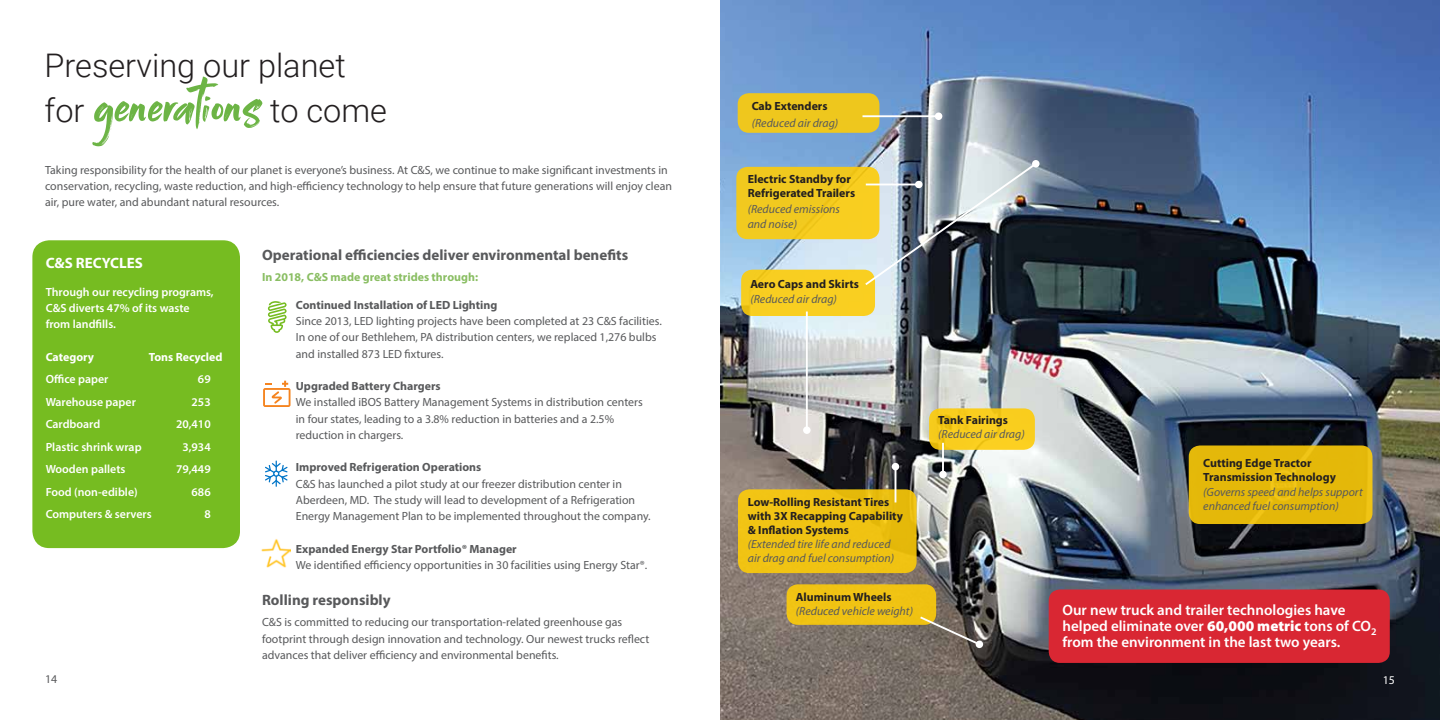
<style>
.page{position:relative;width:1440px;height:720px;background:#fff}
.page>*{position:absolute;margin:0;border:0;box-sizing:border-box;transform-origin:0 0}
.t1{font:300 32.5px/45px "Roboto";color:#231f20}
.t2{font:600 15px/16.2px "Myriad Pro";color:#fff}
.t3{font:700 15px "Myriad Pro";color:#58595b}
.t4{font:700 15px "Myriad Pro";color:#fff}
.t5{font:11.88px/16.2px "Myriad Pro";color:#58595b}
.t6{font:italic 11.88px/14.2px "Myriad Pro";color:#58595b}
.t7{font:700 11.88px/13.8px "Myriad Pro";color:#231f20}
.t8{font:600 11.88px/16.2px "Myriad Pro";color:#fff}
.t9{font:700 11.88px "Myriad Pro";color:#58595b}
.t10{font:700 11.88px "Myriad Pro";color:#8abe63}
.t11{font:700 11.88px "Myriad Pro";color:#fff}
.t12{font:11.88px "Myriad Pro";color:#fff}
.s1{font-weight:900}
</style>
<div class="page">
<div style="left:32px;top:240px;width:208px;height:308px;background:#76bc21;border-radius:17px"></div>
<svg style="left:92px;top:77px;width:170px;height:69px"></svg>
<img style="left:720px;top:0;width:720px;height:720px">
<div style="left:787px;top:584px;width:149px;height:41px;background:#f0c313;border-radius:11px"></div>
<div style="left:738px;top:93px;width:141px;height:40px;background:#eec71d;border-radius:11px"></div>
<svg style="left:929px;top:408px;width:106px;height:42px;background:#f6cc1f"></svg>
<div style="left:741px;top:270px;width:134px;height:46px;background:#f9cf21;border-radius:11px"></div>
<div style="left:738px;top:489px;width:179px;height:84px;background:#f0c313;border-radius:11px"></div>
<div style="left:736px;top:167px;width:143px;height:72px;background:#f1c91f;border-radius:11px"></div>
<div style="left:1189px;top:446px;width:184px;height:78px;background:#e4b809;border-radius:11px"></div>
<div style="left:1049px;top:590px;width:341px;height:73px;background:#d92733;border-radius:11px"></div>
<svg style="left:265px;top:461px;width:23px;height:26px"></svg>
<svg style="left:268px;top:301px;width:19px;height:32px"></svg>
<svg style="left:263px;top:381px;width:28px;height:26px"></svg>
<img style="left:261px;top:539px;width:30px;height:29px">
<img style="left:863px;top:161px;width:175px;height:126px">
<div style="left:1032px;top:160px;width:8px;height:8px;background:#fff;border-radius:50%"></div>
<hr style="left:806px;top:312px;width:2px;height:118px;background:#fff">
<div style="left:803px;top:426px;width:8px;height:8px;background:#fff;border-radius:50%"></div>
<hr style="left:942px;top:443px;width:2px;height:31px;background:#fff">
<div style="left:939px;top:471px;width:8px;height:7px;background:#fff;border-radius:50%"></div>
<hr style="left:895px;top:467px;width:1px;height:35px;background:#fff">
<div style="left:892px;top:463px;width:7px;height:7px;background:#fff;border-radius:50%"></div>
<svg style="left:918px;top:615px;width:64px;height:32px;background:#7e7361"></svg>
<div style="left:976px;top:641px;width:7px;height:7px;background:#fff;border-radius:50%"></div>
<hr style="left:862px;top:115px;width:77px;height:2px;background:#fff">
<div style="left:935px;top:112px;width:7px;height:8px;background:#fff;border-radius:50%"></div>
<h1 class="t1" style="left:45px;top:41px;width:303px">Preserving our planet for</h1>
<h1 class="t1" style="left:270px;top:86px;width:118px">to come</h1>
<p class="t5" style="left:45px;top:161px;width:628px">Taking responsibility for the health of our planet is everyone’s business. At C&amp;S, we continue to make significant investments in conservation, recycling, waste reduction, and high-efficiency technology to help ensure that future generations will enjoy clean air, pure water, and abundant natural resources.</p>
<p class="t4" style="left:46px;top:253px;width:99px">C&amp;S RECYCLES</p>
<p class="t8" style="left:46px;top:283px;width:170px">Through our recycling programs,<br>C&amp;S diverts 47% of its waste from landfills.</p>
<p class="t11" style="left:46px;top:349px;width:50px">Category</p>
<p class="t11" style="left:149px;top:349px;width:75px">Tons Recycled</p>
<p class="t8" style="left:46px;top:371px;width:64px">Office paper</p>
<p class="t8" style="left:198px;top:371px;width:14px">69</p>
<p class="t8" style="left:46px;top:393px;width:92px">Warehouse paper</p>
<p class="t8" style="left:192px;top:393px;width:21px">253</p>
<p class="t8" style="left:46px;top:416px;width:56px">Cardboard</p>
<p class="t8" style="left:176px;top:416px;width:36px">20,410</p>
<p class="t8" style="left:46px;top:438px;width:97px">Plastic shrink wrap</p>
<p class="t8" style="left:182px;top:438px;width:30px">3,934</p>
<p class="t8" style="left:46px;top:461px;width:81px">Wooden pallets</p>
<p class="t8" style="left:176px;top:461px;width:36px">79,449</p>
<p class="t8" style="left:46px;top:483px;width:94px">Food (non-edible)</p>
<p class="t8" style="left:192px;top:483px;width:21px">686</p>
<p class="t8" style="left:46px;top:506px;width:107px">Computers &amp; servers</p>
<p class="t8" style="left:204px;top:506px;width:8px">8</p>
<p class="t3" style="left:262px;top:245px;width:368px">Operational efficiencies deliver environmental benefits</p>
<p class="t10" style="left:262px;top:270px;width:218px">In 2018, C&amp;S made great strides through:</p>
<p class="t9" style="left:296px;top:297px;width:203px">Continued Installation of LED Lighting</p>
<p class="t5" style="left:296px;top:313px;width:367px">Since 2013, LED lighting projects have been completed at 23 C&amp;S facilities.<br>In one of our Bethlehem, PA distribution centers, we replaced 1,276 bulbs and installed 873 LED fixtures.</p>
<p class="t9" style="left:296px;top:378px;width:146px">Upgraded Battery Chargers</p>
<p class="t5" style="left:296px;top:394px;width:349px">We installed iBOS Battery Management Systems in distribution centers in four states, leading to a 3.8% reduction in batteries and a 2.5% reduction in chargers.</p>
<p class="t9" style="left:296px;top:460px;width:187px">Improved Refrigeration Operations</p>
<p class="t5" style="left:296px;top:475px;width:356px">C&amp;S has launched a pilot study at our freezer distribution center in<br>Aberdeen, MD. The study will lead to development of a Refrigeration<br>Energy Management Plan to be implemented throughout the company.</p>
<p class="t9" style="left:296px;top:541px;width:222px">Expanded Energy Star Portfolio® Manager</p>
<p class="t5" style="left:296px;top:557px;width:353px">We identified efficiency opportunities in 30 facilities using Energy Star®.</p>
<p class="t3" style="left:262px;top:590px;width:130px">Rolling responsibly</p>
<p class="t5" style="left:262px;top:614px;width:389px">C&amp;S is committed to reducing our transportation-related greenhouse gas footprint through design innovation and technology. Our newest trucks reflect advances that deliver efficiency and environmental benefits.</p>
<p class="t7" style="left:752px;top:99px;width:77px">Cab Extenders</p>
<p class="t6" style="left:752px;top:115px;width:88px">(Reduced air drag)</p>
<p class="t7" style="left:748px;top:171px;width:109px;line-height:14.2px">Electric Standby for<br>Refrigerated Trailers</p>
<p class="t6" style="left:748px;top:202px;width:94px">(Reduced emissions and noise)</p>
<p class="t7" style="left:750px;top:277px;width:110px">Aero Caps and Skirts</p>
<p class="t6" style="left:750px;top:291px;width:88px">(Reduced air drag)</p>
<p class="t7" style="left:748px;top:495px;width:157px">Low-Rolling Resistant Tires with 3X Recapping Capability &amp; Inflation Systems</p>
<p class="t6" style="left:748px;top:537px;width:148px">(Extended tire life and reduced air drag and fuel consumption)</p>
<p class="t7" style="left:796px;top:589px;width:97px">Aluminum Wheels</p>
<p class="t6" style="left:796px;top:604px;width:119px">(Reduced vehicle weight)</p>
<p class="t7" style="left:938px;top:413px;width:71px">Tank Fairings</p>
<p class="t6" style="left:938px;top:427px;width:88px">(Reduced air drag)</p>
<p class="t7" style="left:1203px;top:455px;width:134px;line-height:14.2px">Cutting Edge Tractor<br>Transmission Technology</p>
<p class="t6" style="left:1203px;top:484px;width:161px">(Governs speed and helps support enhanced fuel consumption)</p>
<p class="t2" style="left:1062px;top:601px;width:316px">Our new truck and trailer technologies have helped eliminate over <span class="s1">60,000 metric</span> tons of CO<sub>2 </sub>from the environment in the last two years.</p>
<p class="t5" style="left:45px;top:671px;width:14px">14</p>
<p class="t12" style="left:1383px;top:673px;width:14px">15</p>
</div>
